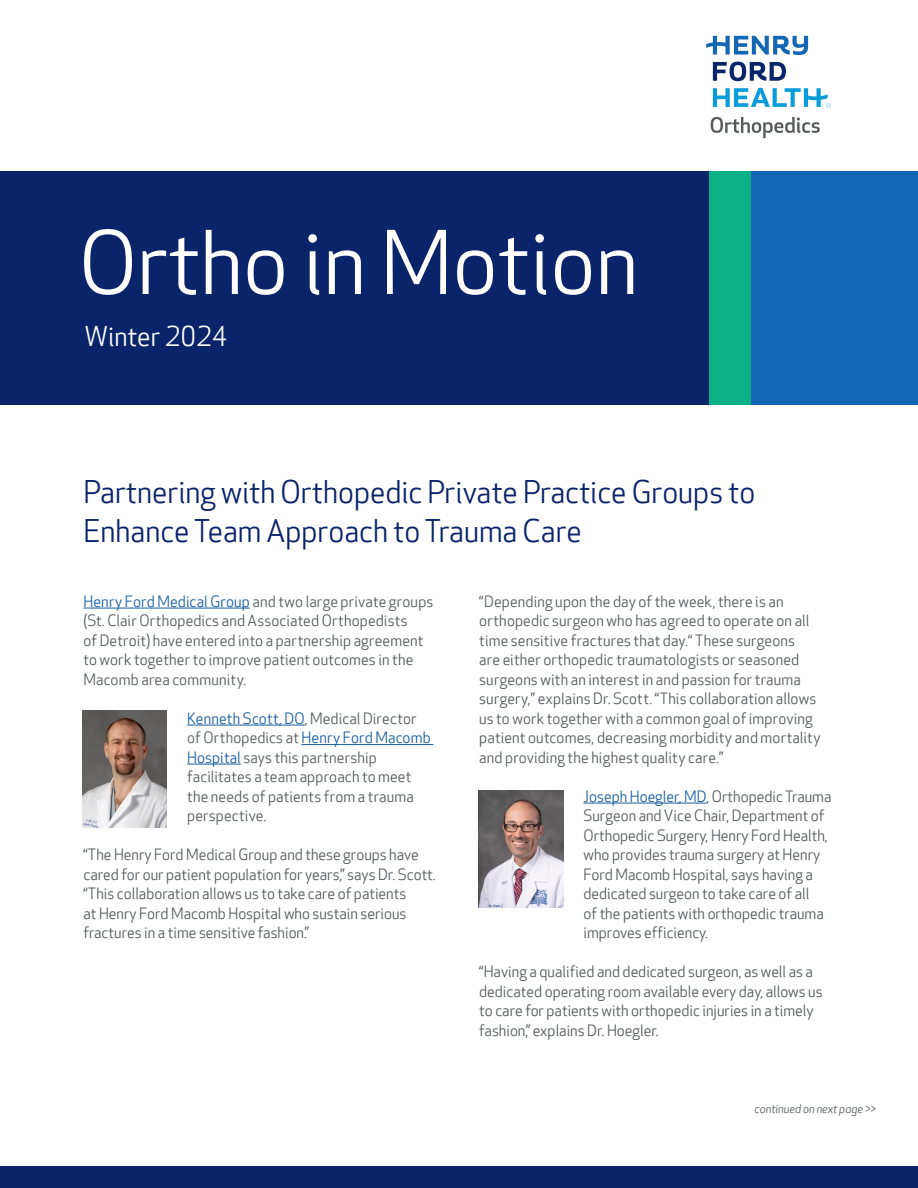
<style>
.page{position:relative;width:918px;height:1188px;background:#fff}
.page>*{position:absolute;margin:0;border:0;box-sizing:border-box;transform-origin:0 0}
.Headline_50_58_5{font:85.5px "Apex New";color:#fff}
.Headline_20_26{font:30px/39px "Apex New";color:#0a246a}
.Subhead_17_5_22_75{font:26.25px "Apex New";color:#fff}
.Body_10_13{font:15px/19.5px "Apex New";color:#55595c}
.Page_Number_right_aligned_7_5_9_75{font:italic 11.25px "Apex New";color:#55595c}
.s1{color:#175d9e}
</style>
<div class="page">
<div style="left:0;top:171px;width:855px;height:234px;background:#0a246a"></div>
<svg style="left:713px;top:62px;width:73px;height:19px"></svg>
<svg style="left:706px;top:36px;width:102px;height:19px"></svg>
<svg style="left:713px;top:88px;width:118px;height:20px"></svg>
<svg style="left:711px;top:117px;width:109px;height:21px"></svg>
<div style="left:737px;top:171px;width:181px;height:234px;background:#1468b3"></div>
<div style="left:0;top:1166px;width:918px;height:22px;background:#0a246a"></div>
<div style="left:709px;top:171px;width:42px;height:234px;background:#0bb185"></div>
<hr style="left:83px;top:608px;width:167px;height:1px;background:#175d9e">
<hr style="left:187px;top:725px;width:118px;height:1px;background:#175d9e">
<hr style="left:302px;top:744px;width:131px;height:1px;background:#175d9e">
<hr style="left:187px;top:764px;width:54px;height:1px;background:#175d9e">
<hr style="left:584px;top:803px;width:123px;height:1px;background:#175d9e">
<img style="left:82px;top:711px;width:85px;height:117px">
<img style="left:479px;top:790px;width:84px;height:118px">
<p class="Headline_50_58_5" style="left:79px;top:215px;width:561px">Ortho in Motion</p>
<p class="Subhead_17_5_22_75" style="left:85px;top:322px;width:144px">Winter 2024</p>
<p class="Headline_20_26" style="left:83px;top:473px;width:673px">Partnering with Orthopedic Private Practice Groups to<br>Enhance Team Approach to Trauma Care</p>
<p class="Body_10_13" style="left:83px;top:592px;width:351px"><span class="s1">Henry Ford Medical Group</span> and two large private groups (St. Clair Orthopedics and Associated Orthopedists<br>of Detroit) have entered into a partnership agreement to work together to improve patient outcomes in the Macomb area community.</p>
<p class="Body_10_13" style="left:187px;top:709px;width:245px"><span class="s1">Kenneth Scott, DO</span>, Medical Director of Orthopedics at <span class="s1">Henry Ford Macomb<br>Hospital</span> says this partnership facilitates a team approach to meet the needs of patients from a trauma perspective.</p>
<p class="Body_10_13" style="left:83px;top:846px;width:354px">“The Henry Ford Medical Group and these groups have cared for our patient population for years,” says Dr. Scott. “This collaboration allows us to take care of patients<br>at Henry Ford Macomb Hospital who sustain serious fractures in a time sensitive fashion.”</p>
<p class="Body_10_13" style="left:479px;top:592px;width:343px">“Depending upon the day of the week, there is an orthopedic surgeon who has agreed to operate on all time sensitive fractures that day.“ These surgeons<br>are either orthopedic traumatologists or seasoned surgeons with an interest in and passion for trauma surgery,” explains Dr. Scott. “This collaboration allows us to work together with a common goal of improving patient outcomes, decreasing morbidity and mortality and providing the highest quality care.”</p>
<p class="Body_10_13" style="left:584px;top:787px;width:249px"><span class="s1">Joseph Hoegler, MD</span>, Orthopedic Trauma Surgeon and Vice Chair, Department of Orthopedic Surgery, Henry Ford Health, who provides trauma surgery at Henry Ford Macomb Hospital, says having a dedicated surgeon to take care of all<br>of the patients with orthopedic trauma improves efficiency.</p>
<p class="Body_10_13" style="left:479px;top:963px;width:345px">“Having a qualified and dedicated surgeon, as well as a dedicated operating room available every day, allows us to care for patients with orthopedic injuries in a timely fashion,” explains Dr. Hoegler.</p>
<p class="Page_Number_right_aligned_7_5_9_75" style="left:755px;top:1102px;width:123px">continued on next page &gt;&gt;</p>
</div>
